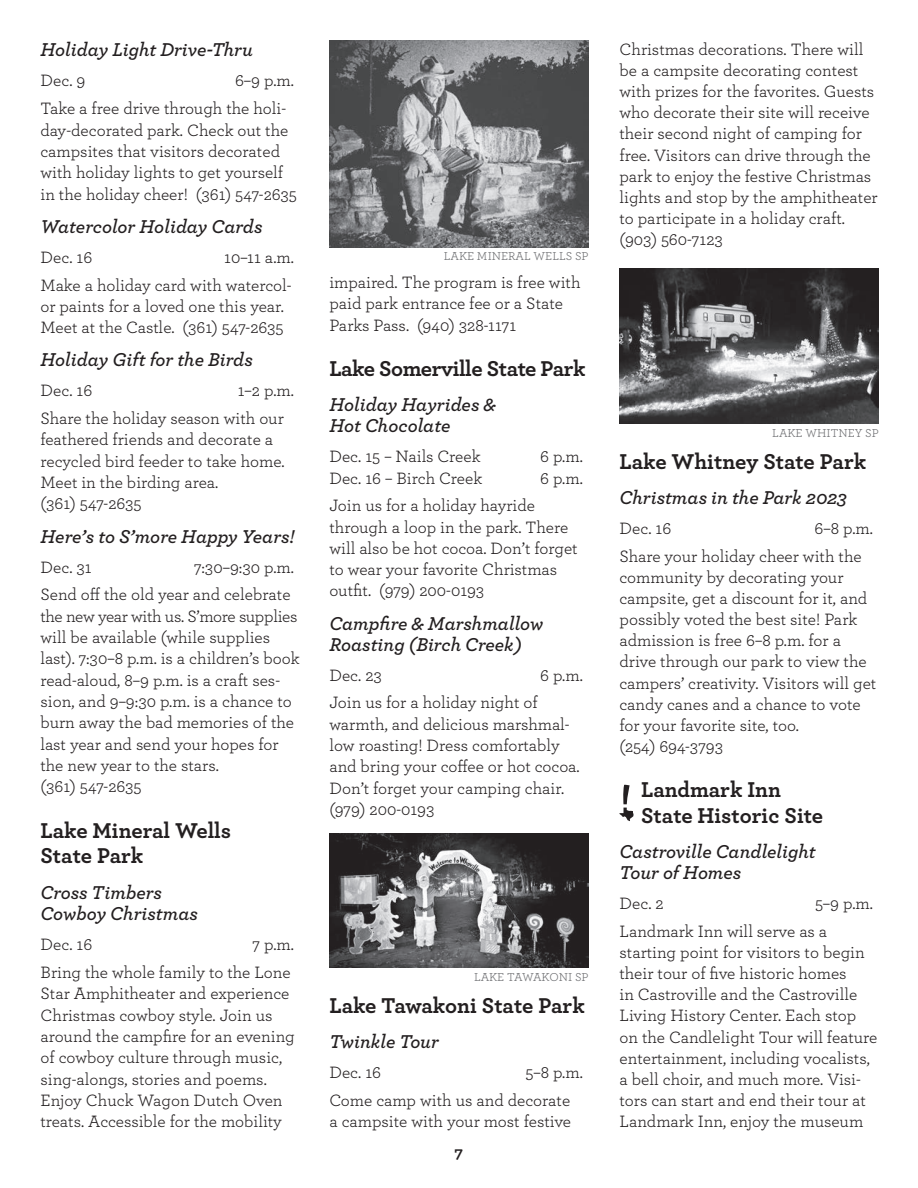
<style>
.page{position:relative;width:918px;height:1188px;background:#fff}
.page>*{position:absolute;margin:0;border:0;box-sizing:border-box;transform-origin:0 0}
.Park_name{font:700 22.5px/25.8px "Archer";letter-spacing:-.005em;color:#231f20}
.Event_name{font:italic 600 19.5px/21.3px "Archer";color:#231f20}
.text{font:17.25px/21.3px "Archer";color:#231f20}
.t1{font:700 16.5px "Archer";color:#231f20}
.t2{font:12px "Archer";color:#6c6d70}
</style>
<div class="page">
<svg style="left:619px;top:785px;width:15px;height:36px"></svg>
<img style="left:329px;top:833px;width:260px;height:135px">
<img style="left:620px;top:269px;width:259px;height:154px">
<img style="left:329px;top:41px;width:260px;height:206px">
<h3 class="Event_name" style="left:40px;top:38px;width:214px">Holiday Light Drive-Thru</h3>
<p class="text" style="left:40px;top:69px;width:46px">Dec. 9</p>
<p class="text" style="left:235px;top:69px;width:60px">6–9 p.m.</p>
<p class="text" style="left:40px;top:97px;width:258px">Take a free drive through the holi&shy;day-decorated park. Check out the campsites that visitors decorated with holiday lights to get yourself in the holiday cheer! (361) 547-2635</p>
<h3 class="Event_name" style="left:40px;top:214px;width:223px">Watercolor Holiday Cards</h3>
<p class="text" style="left:40px;top:246px;width:53px">Dec. 16</p>
<p class="text" style="left:224px;top:246px;width:71px">10–11 a.m.</p>
<p class="text" style="left:40px;top:273px;width:253px">Make a holiday card with watercol&shy;or paints for a loved one this year.<br>Meet at the Castle. (361) 547-2635</p>
<h3 class="Event_name" style="left:40px;top:348px;width:214px">Holiday Gift for the Birds</h3>
<p class="text" style="left:40px;top:379px;width:53px">Dec. 16</p>
<p class="text" style="left:238px;top:379px;width:58px">1–2 p.m.</p>
<p class="text" style="left:40px;top:407px;width:246px">Share the holiday season with our feathered friends and decorate a recycled bird feeder to take home.<br>Meet in the birding area.<br>(361) 547-2635</p>
<h3 class="Event_name" style="left:40px;top:524px;width:256px">Here’s to S’more Happy Years!</h3>
<p class="text" style="left:40px;top:555px;width:53px">Dec. 31</p>
<p class="text" style="left:194px;top:555px;width:101px">7:30–9:30 p.m.</p>
<p class="text" style="left:40px;top:583px;width:261px">Send off the old year and celebrate the new year with us. S’more supplies will be available (while supplies last). 7:30–8 p.m. is a children’s book read-aloud, 8–9 p.m. is a craft ses&shy;sion, and 9–9:30 p.m. is a chance to burn away the bad memories of the last year and send your hopes for the new year to the stars.<br>(361) 547-2635</p>
<h2 class="Park_name" style="left:40px;top:816px;width:192px">Lake Mineral Wells<br>State Park</h2>
<h3 class="Event_name" style="left:40px;top:880px;width:159px">Cross Timbers<br>Cowboy Christmas</h3>
<p class="text" style="left:40px;top:933px;width:53px">Dec. 16</p>
<p class="text" style="left:253px;top:933px;width:43px">7 p.m.</p>
<p class="text" style="left:40px;top:961px;width:256px">Bring the whole family to the Lone Star Amphitheater and experience Christmas cowboy style. Join us around the campfire for an evening of cowboy culture through music, sing-alongs, stories and poems.<br>Enjoy Chuck Wagon Dutch Oven treats. Accessible for the mobility</p>
<p class="t2" style="left:444px;top:248px;width:146px">LAKE MINERAL WELLS SP</p>
<p class="text" style="left:329px;top:271px;width:253px">impaired. The program is free with paid park entrance fee or a State<br>Parks Pass. (940) 328-1171</p>
<h2 class="Park_name" style="left:329px;top:354px;width:258px">Lake Somerville State Park</h2>
<h3 class="Event_name" style="left:329px;top:393px;width:168px">Holiday Hayrides &amp;<br>Hot Chocolate</h3>
<p class="text" style="left:329px;top:445px;width:153px">Dec. 15 – Nails Creek</p>
<p class="text" style="left:540px;top:445px;width:44px">6 p.m.</p>
<p class="text" style="left:329px;top:466px;width:154px">Dec. 16 – Birch Creek</p>
<p class="text" style="left:540px;top:466px;width:44px">6 p.m.</p>
<p class="text" style="left:329px;top:494px;width:250px">Join us for a holiday hayride through a loop in the park. There will also be hot cocoa. Don’t forget to wear your favorite Christmas outfit. (979) 200-0193</p>
<h3 class="Event_name" style="left:329px;top:611px;width:216px">Campfire &amp; Marshmallow<br>Roasting (Birch Creek)</h3>
<p class="text" style="left:329px;top:664px;width:54px">Dec. 23</p>
<p class="text" style="left:540px;top:664px;width:44px">6 p.m.</p>
<p class="text" style="left:329px;top:691px;width:252px">Join us for a holiday night of warmth, and delicious marshmal&shy;low roasting! Dress comfortably and bring your coffee or hot cocoa.<br>Don’t forget your camping chair. (979) 200-0193</p>
<p class="t2" style="left:474px;top:969px;width:116px">LAKE TAWAKONI SP</p>
<h2 class="Park_name" style="left:329px;top:991px;width:257px">Lake Tawakoni State Park</h2>
<h3 class="Event_name" style="left:329px;top:1030px;width:111px">Twinkle Tour</h3>
<p class="text" style="left:329px;top:1061px;width:53px">Dec. 16</p>
<p class="text" style="left:525px;top:1061px;width:59px">5–8 p.m.</p>
<p class="text" style="left:329px;top:1089px;width:243px">Come camp with us and decorate a campsite with your most festive</p>
<p class="t1" style="left:455px;top:1139px;width:10px">7</p>
<p class="text" style="left:620px;top:38px;width:260px">Christmas decorations. There will be a campsite decorating contest with prizes for the favorites. Guests who decorate their site will receive their second night of camping for free. Visitors can drive through the park to enjoy the festive Christmas lights and stop by the amphitheater to participate in a holiday craft. (903) 560-7123</p>
<p class="t2" style="left:772px;top:424px;width:108px">LAKE WHITNEY SP</p>
<h2 class="Park_name" style="left:620px;top:447px;width:248px">Lake Whitney State Park</h2>
<h3 class="Event_name" style="left:620px;top:486px;width:229px">Christmas in the Park 2023</h3>
<p class="text" style="left:620px;top:517px;width:53px">Dec. 16</p>
<p class="text" style="left:815px;top:517px;width:60px">6–8 p.m.</p>
<p class="text" style="left:620px;top:544px;width:258px">Share your holiday cheer with the community by decorating your campsite, get a discount for it, and possibly voted the best site! Park admission is free 6–8 p.m. for a drive through our park to view the campers’ creativity. Visitors will get candy canes and a chance to vote for your favorite site, too.<br>(254) 694-3793</p>
<h2 class="Park_name" style="left:641px;top:775px;width:184px">Landmark Inn<br>State Historic Site</h2>
<h3 class="Event_name" style="left:620px;top:840px;width:198px">Castroville Candlelight<br>Tour of Homes</h3>
<p class="text" style="left:620px;top:892px;width:46px">Dec. 2</p>
<p class="text" style="left:815px;top:892px;width:59px">5–9 p.m.</p>
<p class="text" style="left:620px;top:920px;width:259px">Landmark Inn will serve as a starting point for visitors to begin their tour of five historic homes<br>in Castroville and the Castroville Living History Center. Each stop on the Candlelight Tour will feature entertainment, including vocalists, a bell choir, and much more. Visi&shy;tors can start and end their tour at Landmark Inn, enjoy the museum</p>
</div>
